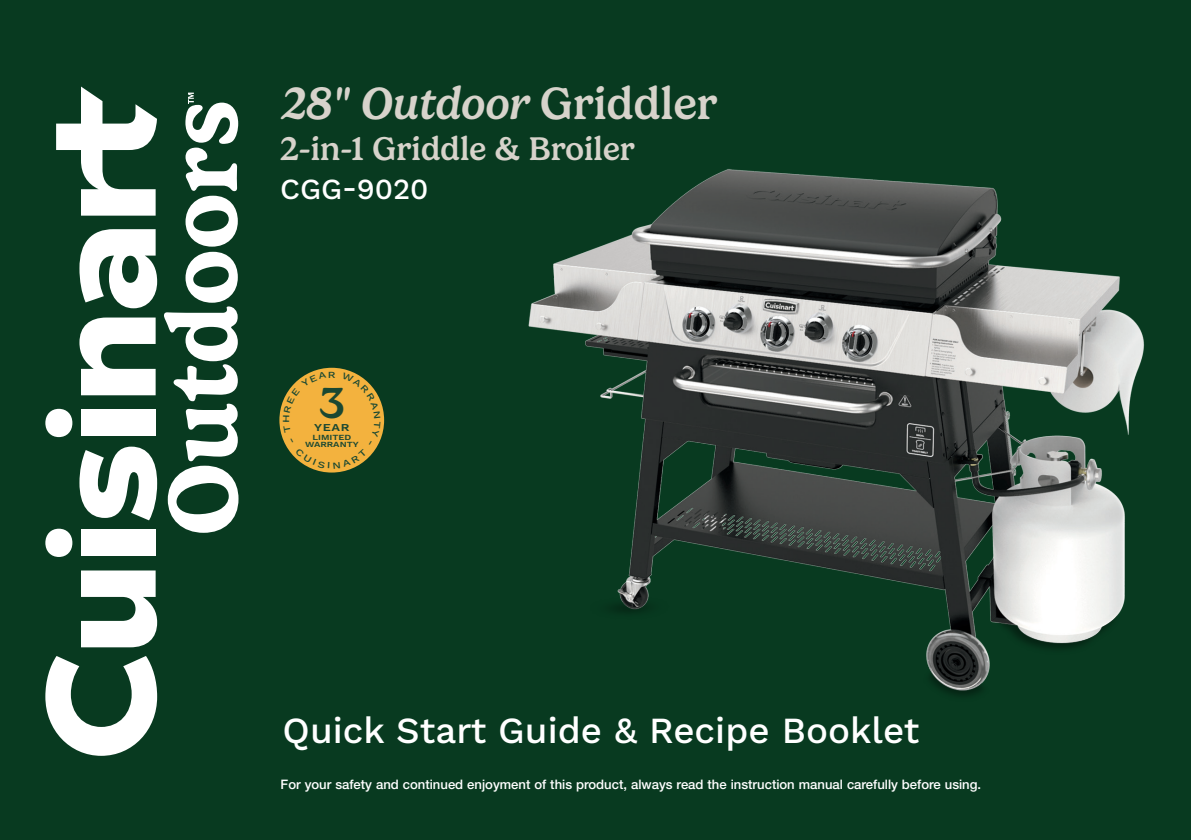
<style>
.page{position:relative;width:1191px;height:840px;background:#fff}
.page>*{position:absolute;margin:0;border:0;box-sizing:border-box;transform-origin:0 0}
.t1{font:italic 500 45.8px "Gelica";color:#d7d3cb}
.t2{font:500 44.2px "Gelica";color:#1a4832}
.t3{font:500 36.8px "Work Sans";color:#fff}
.t4{font:500 33.2px "Gelica";color:#d7d3cb}
.t5{font:500 29.2px "Work Sans";color:#fff}
.t6{font:500 13px "Helvetica Neue LT Std";color:#fff}
.t7{font:600 10.6px "Work Sans";color:#1a4832;scale:1.22 1}
.t8{font:500 9.2px "Work Sans";color:#1a4832;scale:1.25 1}
.t9{font:600 7.8px/8px "Work Sans";color:#1a4832;text-align:center;scale:1.22 1}
.s1{font-style:normal}
</style>
<div class="page">
<div style="left:0;top:0;width:1191px;height:839px;background:#083a20"></div>
<img style="left:528px;top:169px;width:616px;height:527px">
<svg style="left:164px;top:252px;width:74px;height:280px"></svg>
<svg style="left:185px;top:93px;width:53px;height:153px"></svg>
<div style="left:45px;top:528px;width:27px;height:28px;background:#fff;border-radius:50%"></div>
<svg style="left:45px;top:656px;width:112px;height:99px"></svg>
<div style="left:81px;top:529px;width:75px;height:26px;background:#fff"></div>
<div style="left:81px;top:409px;width:75px;height:27px;background:#fff"></div>
<svg style="left:81px;top:570px;width:76px;height:77px"></svg>
<svg style="left:79px;top:446px;width:78px;height:74px"></svg>
<svg style="left:56px;top:86px;width:101px;height:129px"></svg>
<div style="left:45px;top:408px;width:27px;height:29px;background:#fff;border-radius:50%"></div>
<svg style="left:79px;top:229px;width:78px;height:79px"></svg>
<svg style="left:79px;top:317px;width:77px;height:78px"></svg>
<svg style="left:279px;top:367px;width:105px;height:105px"></svg>
<svg style="left:283px;top:371px;width:97px;height:97px;background:#d4a23a"></svg>
<h1 class="t1" style="left:280px;top:78px;width:439px">28" Outdoor <span class="s1">Griddler</span></h1>
<h3 class="t4" style="left:280px;top:130px;width:356px">2-in-1 Griddle &amp; Broiler</h3>
<h3 class="t5" style="left:280px;top:167px;width:150px">CGG-9020</h3>
<p class="t8" style="left:328px;top:367px;width:8px">R</p>
<h2 class="t2" style="left:319px;top:377px;width:27px">3</h2>
<p class="t7" style="left:314px;top:419px;width:31px">YEAR</p>
<p class="t9" style="left:305px;top:432px;width:45px">LIMITED<br>WARRANTY</p>
<h3 class="t3" style="left:282px;top:702px;width:638px">Quick Start Guide &amp; Recipe Booklet</h3>
<p class="t6" style="left:280px;top:776px;width:702px">For your safety and continued enjoyment of this product, always read the instruction manual carefully before using.</p>
</div>
